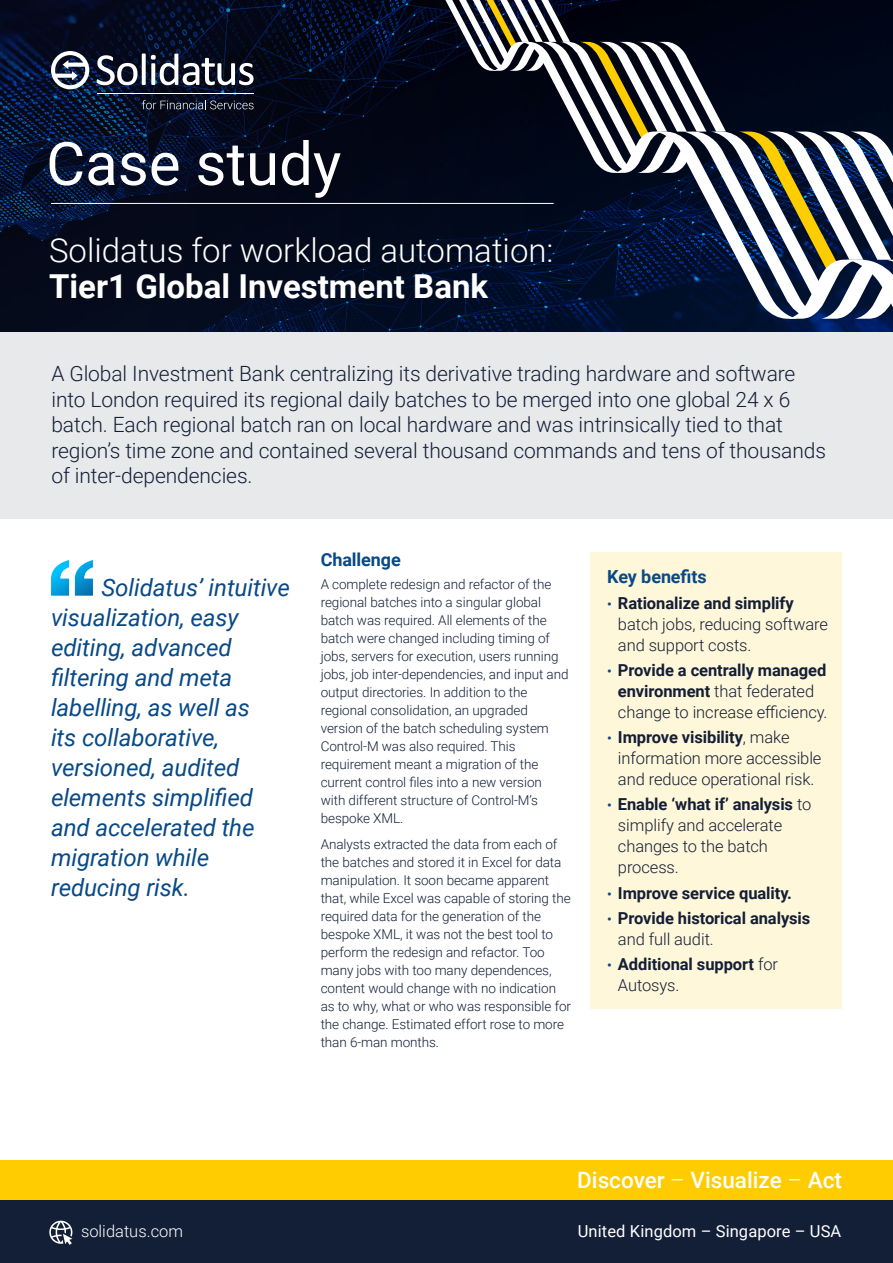
<style>
.page{position:relative;width:893px;height:1263px;background:#fff}
.page>*{position:absolute;margin:0;border:0;box-sizing:border-box;transform-origin:0 0}
.t1{font:60px "Roboto";color:#fff}
.t2{font:300 33px "Roboto";color:#fff}
.t3{font:700 33px "Roboto";color:#fff}
.t4{font:italic 24px/30px "Roboto";letter-spacing:-.005em;color:#084987}
.t5{font:500 22.5px "Roboto";color:#fff}
.t6{font:300 21px/25.5px "Roboto";letter-spacing:-.005em;color:#131e37}
.t7{font:700 18px "Roboto";letter-spacing:-.005em;color:#084987}
.t8{font:300 16.5px/21px "Roboto";letter-spacing:-.005em;color:#131e37}
.t9{font:700 16.5px/21px "Roboto";letter-spacing:-.005em;color:#131e37}
.t10{font:16.5px "Roboto";letter-spacing:.005em;color:#fff}
.t11{font:300 16.5px "Roboto";color:#fff}
.t12{font:300 13.5px/18px "Roboto";letter-spacing:-.005em;color:#131e37}
.s1{font-weight:500;font-size:13.5px;color:#084987}
.s2{font-weight:700}
.s3{font-weight:300}
</style>
<div class="page">
<div style="left:0;top:332px;width:893px;height:187px;background:#e7e9eb"></div>
<div style="left:590px;top:553px;width:252px;height:456px;background:#fff7d9"></div>
<svg style="left:51px;top:560px;width:42px;height:36px"></svg>
<div style="left:0;top:1160px;width:893px;height:41px;background:#fecc00"></div>
<div style="left:0;top:1201px;width:893px;height:62px;background:#131e37"></div>
<svg style="left:49px;top:1221px;width:23px;height:24px"></svg>
<svg style="left:0;top:0;width:427px;height:332px;background:#030c21"></svg>
<hr style="left:51px;top:203px;width:503px;height:1px;background:#fff">
<svg style="left:427px;top:0;width:466px;height:332px"></svg>
<svg style="left:51px;top:51px;width:38px;height:38px"></svg>
<svg style="left:97px;top:53px;width:157px;height:32px"></svg>
<svg style="left:142px;top:100px;width:112px;height:9px"></svg>
<hr style="left:97px;top:93px;width:157px;height:1px;background:#fff">
<h1 class="t1" style="left:46px;top:122px;width:297px">Case study</h1>
<h2 class="t2" style="left:49px;top:227px;width:506px">Solidatus for workload automation:</h2>
<h2 class="t3" style="left:49px;top:263px;width:440px">Tier1 Global Investment Bank</h2>
<p class="t6" style="left:51px;top:360px;width:776px">A Global Investment Bank centralizing its derivative trading hardware and software into London required its regional daily batches to be merged into one global 24 x 6 batch. Each regional batch ran on local hardware and was intrinsically tied to that region’s time zone and contained several thousand commands and tens of thousands of inter-dependencies.</p>
<h3 class="t4" style="left:51px;top:571px;width:240px;text-indent:50px">Solidatus’ intuitive visualization, easy editing, advanced filtering and meta labelling, as well as<br>its collaborative, versioned, audited elements simplified and accelerated the migration while reducing risk.</h3>
<h3 class="t7" style="left:321px;top:547px;width:82px">Challenge</h3>
<p class="t12" style="left:321px;top:574px;width:249px">A complete redesign and refactor of the regional batches into a singular global batch was required. All elements of the batch were changed including timing of jobs, servers for execution, users running jobs, job inter-dependencies, and input and output directories. In addition to the regional consolidation, an upgraded version of the batch scheduling system Control-M was also required. This requirement meant a migration of the current control files into a new version with different structure of Control-M’s bespoke XML.</p>
<p class="t12" style="left:321px;top:835px;width:252px">Analysts extracted the data from each of the batches and stored it in Excel for data manipulation. It soon became apparent that, while Excel was capable of storing the required data for the generation of the bespoke XML, it was not the best tool to perform the redesign and refactor. Too many jobs with too many dependences, content would change with no indication as to why, what or who was responsible for the change. Estimated effort rose to more than 6-man months.</p>
<h3 class="t7" style="left:607px;top:564px;width:101px">Key benefits</h3>
<p class="t8" style="left:618px;top:592px;width:212px;text-indent:-11px"><span class="s1">•</span> <span class="s2">Rationalize and simplify </span>batch jobs, reducing software and support costs.</p>
<p class="t8" style="left:618px;top:659px;width:211px;text-indent:-11px"><span class="s1">•</span> <span class="s2">Provide a centrally managed environment</span> that federated change to increase efficiency.</p>
<p class="t8" style="left:618px;top:726px;width:205px;text-indent:-11px"><span class="s1">•</span> <span class="s2">Improve visibility</span>, make information more accessible and reduce operational risk.</p>
<p class="t8" style="left:618px;top:793px;width:195px;text-indent:-11px"><span class="s1">•</span> <span class="s2">Enable ‘what if’ analysis</span> to simplify and accelerate changes to the batch process.</p>
<p class="t9" style="left:607px;top:882px;width:186px"><span class="s1">•</span> Improve service quality.</p>
<p class="t9" style="left:618px;top:907px;width:194px;text-indent:-11px"><span class="s1">•</span> Provide historical analysis <span class="s3">and full audit.</span></p>
<p class="t9" style="left:618px;top:953px;width:162px;text-indent:-11px"><span class="s1">•</span> Additional support <span class="s3">for<br>Autosys.</span></p>
<h3 class="t5" style="left:577px;top:1165px;width:266px">Discover <span class="s3">–</span> Visualize <span class="s3">–</span> Act</h3>
<p class="t11" style="left:81px;top:1219px;width:104px">solidatus.com</p>
<p class="t10" style="left:578px;top:1219px;width:265px">United Kingdom – Singapore – USA</p>
</div>
